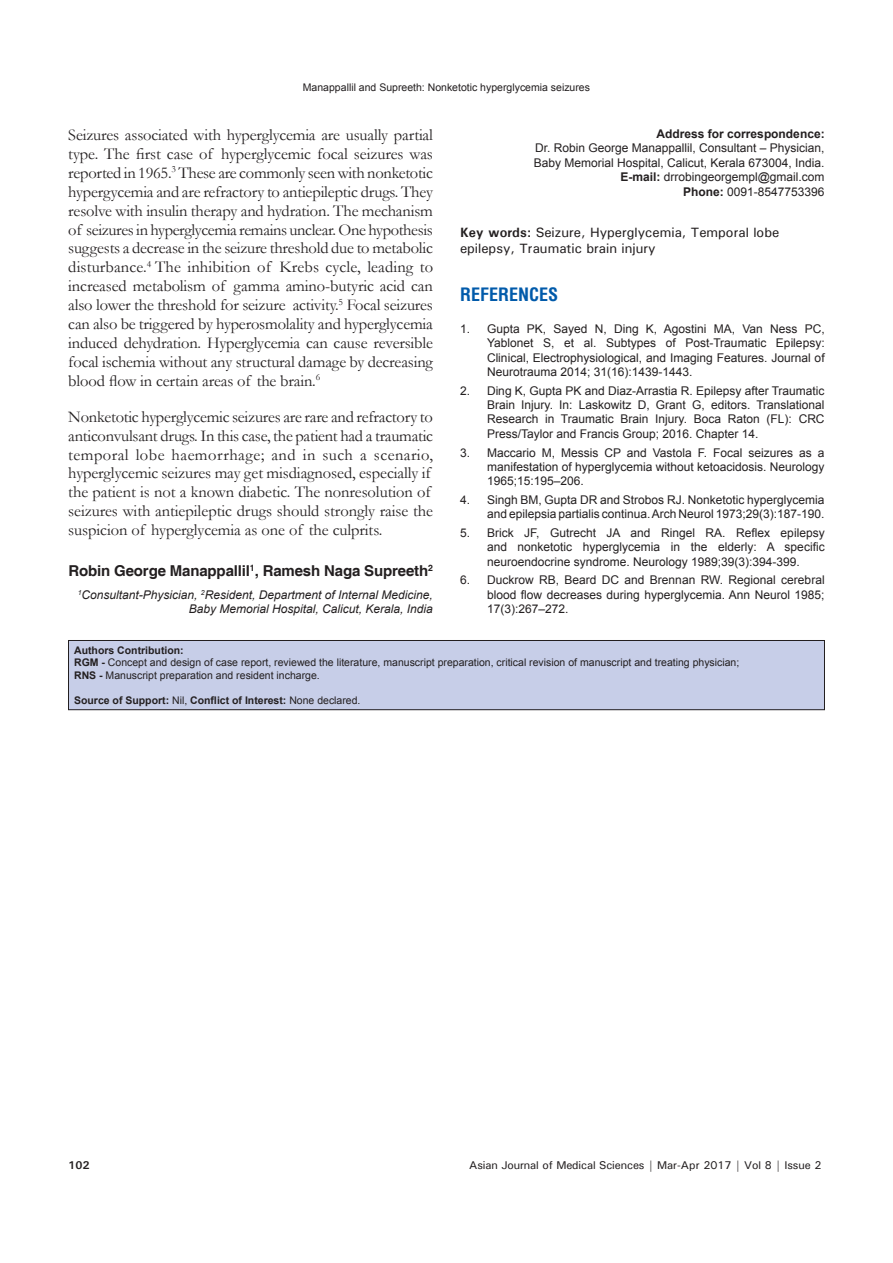
<style>
.page{position:relative;width:893px;height:1263px;background:#fff}
.page>*{position:absolute;margin:0;border:0;box-sizing:border-box;transform-origin:0 0}
.t1{font:700 condensed 18px "Helvetica";color:#015aaa}
.TX{font:16.5px/18.9px "Garamond";letter-spacing:-.005em;color:#231f20;text-align:justify}
.AU{font:700 15px "Helvetica";letter-spacing:-.01em;color:#231f20}
.KWD{font:500 13.5px/16.2px "Univers";color:#231f20}
.REF{font:12px/14.4px "Arial";color:#231f20;text-align:justify}
.ADD{font:12px/14.4px "Arial";color:#231f20;text-align:right}
.AFF{font:italic 12px/14.5px "Arial";color:#231f20;text-align:right}
.t2{font:500 11.25px "Univers";letter-spacing:-.01em;color:#231f20}
.t3{font:700 11.25px "Univers";color:#231f20}
.SRC{font:10.5px/12.6px "Arial";color:#231f20}
.SRC-2{font:700 10.5px "Arial";color:#231f20}
.s1{font-weight:700}
.s2{font-weight:400}
</style>
<div class="page">
<div style="left:68px;top:640px;width:756px;height:70px;background:#c7cee8"></div>
<div style="left:68px;top:640px;width:757px;height:70px;border:1px solid #231f20"></div>
<p class="SRC" style="left:303px;top:81px;width:289px">Manappallil and Supreeth: Nonketotic hyperglycemia seizures</p>
<p class="TX" style="left:68px;top:125px;width:366px">Seizures associated with hyperglycemia are usually partial type. The first case of hyperglycemic focal seizures was reported in 1965.<sup>3</sup> These are commonly seen with nonketotic hypergycemia and are refractory to antiepileptic drugs. They resolve with insulin therapy and hydration. The mechanism of seizures in hyperglycemia remains unclear. One hypothesis suggests a decrease in the seizure threshold due to metabolic disturbance.<sup>4</sup> The inhibition of Krebs cycle, leading to increased metabolism of gamma amino-butyric acid can also lower the threshold for seizure activity.<sup>5</sup> Focal seizures can also be triggered by hyperosmolality and hyperglycemia induced dehydration. Hyperglycemia can cause reversible focal ischemia without any structural damage by decreasing blood flow in certain areas of the brain.<sup>6</sup></p>
<p class="TX" style="left:68px;top:407px;width:366px;text-align:left">Nonketotic hyperglycemic seizures are rare and refractory to anticonvulsant drugs. In this case, the patient had a traumatic temporal lobe haemorrhage; and in such a scenario, hyperglycemic seizures may get misdiagnosed, especially if the patient is not a known diabetic. The nonresolution of seizures with antiepileptic drugs should strongly raise the suspicion of hyperglycemia as one of the culprits.</p>
<p class="AU" style="left:68px;top:561px;width:366px">Robin George Manappallil<sup>1</sup>, Ramesh Naga Supreeth<sup>2</sup></p>
<p class="AFF" style="left:78px;top:587px;width:357px"><sup>1</sup>Consultant-Physician, <sup>2</sup>Resident, Department of Internal Medicine,<br>Baby Memorial Hospital, Calicut, Kerala, India</p>
<p class="ADD" style="left:534px;top:127px;width:292px"><span class="s1">Address for correspondence:<br></span>Dr. Robin George Manappallil, Consultant – Physician, Baby Memorial Hospital, Calicut, Kerala 673004, India.<br><span class="s1">E-mail:</span> drrobingeorgempl@gmail.com<br><span class="s1">Phone:</span> 0091-8547753396</p>
<p class="KWD" style="left:460px;top:224px;width:321px"><span class="s1">Key words:</span> Seizure, Hyperglycemia, Temporal lobe epilepsy, Traumatic brain injury</p>
<h1 class="t1" style="left:460px;top:283px;width:100px">REFERENCES</h1>
<p class="REF" style="left:487px;top:321px;width:339px;text-indent:-27px">1. Gupta PK, Sayed N, Ding K, Agostini MA, Van Ness PC, Yablonet S, et al. Subtypes of Post-Traumatic Epilepsy:<br>Clinical, Electrophysiological, and Imaging Features. Journal of Neurotrauma 2014; 31(16):1439-1443.</p>
<p class="REF" style="left:487px;top:383px;width:339px;text-indent:-27px">2. Ding K, Gupta PK and Diaz-Arrastia R. Epilepsy after Traumatic Brain Injury. In: Laskowitz D, Grant G, editors. Translational Research in Traumatic Brain Injury. Boca Raton (FL): CRC Press/Taylor and Francis Group; 2016. Chapter 14.</p>
<p class="REF" style="left:487px;top:445px;width:339px;text-indent:-27px">3. Maccario M, Messis CP and Vastola F. Focal seizures as a manifestation of hyperglycemia without ketoacidosis. Neurology 1965;15:195–206.</p>
<p class="REF" style="left:460px;top:492px;width:366px;text-align:right">4. Singh BM, Gupta DR and Strobos RJ. Nonketotic hyperglycemia and epilepsia partialis continua. Arch Neurol 1973;29(3):187-190.</p>
<p class="REF" style="left:487px;top:525px;width:339px;text-indent:-27px">5. Brick JF, Gutrecht JA and Ringel RA. Reflex epilepsy and nonketotic hyperglycemia in the elderly: A specific neuroendocrine syndrome. Neurology 1989;39(3):394-399.</p>
<p class="REF" style="left:487px;top:573px;width:339px;text-indent:-27px">6. Duckrow RB, Beard DC and Brennan RW. Regional cerebral blood flow decreases during hyperglycemia. Ann Neurol 1985; 17(3):267–272.</p>
<p class="SRC-2" style="left:74px;top:643px;width:111px">Authors Contribution:</p>
<p class="SRC" style="left:74px;top:656px;width:667px"><span class="s1">RGM -</span> Concept and design of case report, reviewed the literature, manuscript preparation, critical revision of manuscript and treating physician;<br><span class="s1">RNS -</span> Manuscript preparation and resident incharge.</p>
<p class="SRC-2" style="left:74px;top:693px;width:288px">Source of Support: <span class="s2">Nil,</span> Conflict of Interest: <span class="s2">None declared.</span></p>
<p class="t3" style="left:68px;top:1157px;width:23px">102</p>
<p class="t2" style="left:469px;top:1157px;width:354px">Asian Journal of Medical Sciences | Mar-Apr 2017 | Vol 8 | Issue 2</p>
</div>
